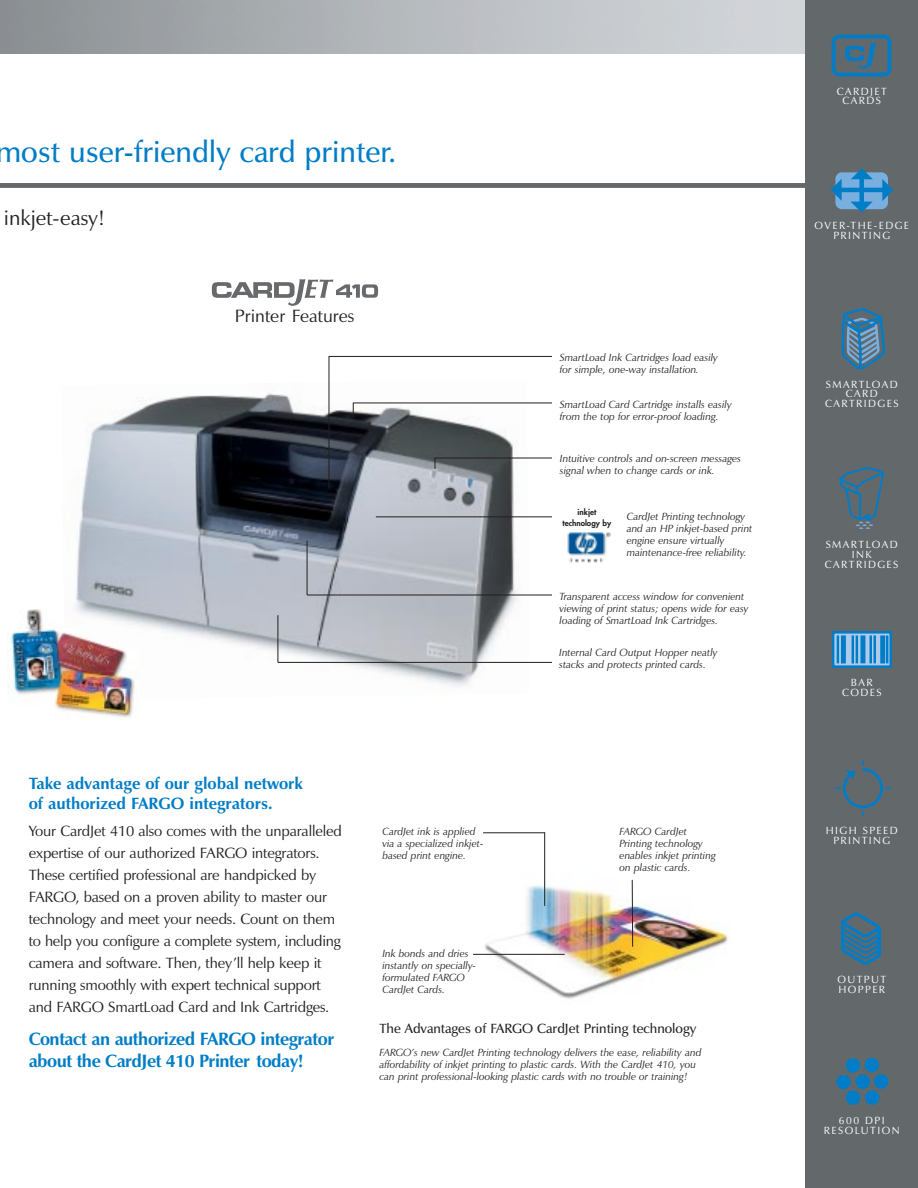
<style>
.page{position:relative;width:918px;height:1188px;background:#fff}
.page>*{position:absolute;margin:0;border:0;box-sizing:border-box;transform-origin:0 0}
.t1{font:600 30px "Zapf Humanist 601 BT";color:#007dc6}
.t2{font:21px "Zapf Humanist 601 BT";color:#231f1f}
.t3{font:700 18px/22px "Zapf Humanist 601 BT";letter-spacing:-.03em;color:#007dc6}
.t4{font:18px "Zapf Humanist 601 BT";color:#231f1f}
.t5{font:700 16.5px/19.5px "Zapf Humanist 601 BT";color:#007dc6}
.t6{font:15px/22px "Zapf Humanist 601 BT";letter-spacing:-.01em;color:#231f1f}
.t7{font:600 13.5px "Zapf Humanist 601 BT";color:#231f1f}
.t8{font:italic 10.5px/12px "Zapf Humanist 601 BT";color:#231f1f}
.t9{font:10.5px/9.9px "Zapf Humanist 601 BT";letter-spacing:.135em;color:#fff;text-align:center}
.t10{font:800 7.95px/10.6px "Futura";color:#231f1f;text-align:center}
</style>
<div class="page">
<img style="left:75px;top:381px;width:453px;height:306px">
<div style="left:0;top:183px;width:805px;height:5px;background:#63686b"></div>
<div style="left:805px;top:0;width:113px;height:1188px;background:#63686b"></div>
<svg style="left:832px;top:631px;width:60px;height:37px"></svg>
<hr style="left:837px;top:635px;width:2px;height:28px;background:#007dc6">
<div style="left:841px;top:635px;width:5px;height:28px;background:#007dc6"></div>
<hr style="left:852px;top:635px;width:2px;height:28px;background:#007dc6">
<hr style="left:856px;top:635px;width:2px;height:28px;background:#007dc6">
<div style="left:860px;top:635px;width:5px;height:28px;background:#007dc6"></div>
<hr style="left:870px;top:635px;width:2px;height:28px;background:#007dc6">
<hr style="left:874px;top:635px;width:2px;height:28px;background:#007dc6">
<div style="left:880px;top:635px;width:5px;height:28px;background:#007dc6"></div>
<hr style="left:886px;top:635px;width:2px;height:28px;background:#007dc6">
<svg style="left:835px;top:760px;width:56px;height:56px"></svg>
<svg style="left:841px;top:912px;width:40px;height:53px"></svg>
<div style="left:855px;top:1074px;width:15px;height:15px;background:#007dc6;border-radius:50%"></div>
<div style="left:846px;top:1058px;width:14px;height:15px;background:#007dc6;border-radius:50%"></div>
<div style="left:865px;top:1058px;width:14px;height:14px;background:#007dc6;border-radius:50%"></div>
<div style="left:874px;top:1074px;width:14px;height:15px;background:#007dc6;border-radius:50%"></div>
<div style="left:865px;top:1090px;width:14px;height:15px;background:#007dc6;border-radius:50%"></div>
<div style="left:846px;top:1090px;width:14px;height:15px;background:#007dc6;border-radius:50%"></div>
<div style="left:836px;top:1075px;width:15px;height:14px;background:#007dc6;border-radius:50%"></div>
<div style="left:832px;top:35px;width:59px;height:41px;border:4px solid #007dc6;border-radius:6px"></div>
<svg style="left:845px;top:43px;width:31px;height:26px"></svg>
<svg style="left:839px;top:467px;width:45px;height:62px"></svg>
<svg style="left:841px;top:308px;width:45px;height:62px"></svg>
<svg style="left:831px;top:168px;width:62px;height:45px"></svg>
<hr style="left:278px;top:662px;width:274px;height:1px;background:#231f1f">
<hr style="left:278px;top:615px;width:1px;height:47px;background:#231f1f">
<hr style="left:435px;top:458px;width:117px;height:1px;background:#231f1f">
<hr style="left:376px;top:517px;width:176px;height:1px;background:#231f1f">
<hr style="left:307px;top:595px;width:245px;height:1px;background:#231f1f">
<hr style="left:307px;top:541px;width:1px;height:54px;background:#231f1f">
<hr style="left:353px;top:403px;width:199px;height:1px;background:#231f1f">
<svg style="left:353px;top:403px;width:1px;height:15px"></svg>
<hr style="left:329px;top:356px;width:223px;height:1px;background:#231f1f">
<hr style="left:329px;top:356px;width:1px;height:133px;background:#231f1f">
<img style="left:475px;top:875px;width:253px;height:124px">
<hr style="left:632px;top:880px;width:1px;height:67px;background:#231f1f">
<hr style="left:483px;top:832px;width:62px;height:1px;background:#231f1f">
<hr style="left:544px;top:832px;width:1px;height:74px;background:#231f1f">
<svg style="left:29px;top:605px;width:112px;height:82px"></svg>
<img style="left:7px;top:610px;width:131px;height:108px">
<img style="left:567px;top:532px;width:43px;height:31px">
<hr style="left:473px;top:954px;width:92px;height:1px;background:#231f1f">
<svg style="left:212px;top:279px;width:166px;height:27px"></svg>
<h1 class="t1" style="left:-4px;top:140px;width:402px">most user-friendly card printer.</h1>
<h2 class="t2" style="left:4px;top:210px;width:103px">inkjet-easy!</h2>
<h3 class="t4" style="left:235px;top:309px;width:121px">Printer Features</h3>
<p class="t8" style="left:560px;top:353px;width:160px">SmartLoad Ink Cartridges load easily for simple, one-way installation.</p>
<p class="t8" style="left:560px;top:400px;width:173px">SmartLoad Card Cartridge installs easily from the top for error-proof loading.</p>
<p class="t8" style="left:560px;top:454px;width:183px">Intuitive controls and on-screen messages signal when to change cards or ink.</p>
<p class="t10" style="left:563px;top:507px;width:50px">inkjet technology by</p>
<p class="t8" style="left:627px;top:512px;width:127px">CardJet Printing technology and an HP inkjet-based print engine ensure virtually maintenance-free reliability.</p>
<p class="t8" style="left:560px;top:592px;width:191px">Transparent access window for convenient viewing of print status; opens wide for easy loading of SmartLoad Ink Cartridges.</p>
<p class="t8" style="left:559px;top:649px;width:160px">Internal Card Output Hopper neatly stacks and protects printed cards.</p>
<h3 class="t5" style="left:29px;top:776px;width:276px">Take advantage of our global network of authorized FARGO integrators.</h3>
<p class="t6" style="left:29px;top:821px;width:315px">Your CardJet 410 also comes with the unparalleled expertise of our authorized FARGO integrators.<br>These certified professional are handpicked by FARGO, based on a proven ability to master our technology and meet your needs. Count on them to help you configure a complete system, including camera and software. Then, they’ll help keep it running smoothly with expert technical support and FARGO SmartLoad Card and Ink Cartridges.</p>
<h3 class="t3" style="left:29px;top:1030px;width:307px">Contact an authorized FARGO integrator about the CardJet 410 Printer today!</h3>
<p class="t8" style="left:382px;top:827px;width:103px">CardJet ink is applied via a specialized inkjet&shy;based print engine.</p>
<p class="t8" style="left:382px;top:949px;width:95px">Ink bonds and dries instantly on specially&shy;formulated FARGO<br>CardJet Cards.</p>
<p class="t8" style="left:620px;top:827px;width:98px">FARGO CardJet<br>Printing technology enables inkjet printing on plastic cards.</p>
<p class="t7" style="left:379px;top:1023px;width:318px">The Advantages of FARGO CardJet Printing technology</p>
<p class="t8" style="left:379px;top:1048px;width:324px">FARGO’s new CardJet Printing technology delivers the ease, reliability and affordability of inkjet printing to plastic cards. With the CardJet 410, you can print professional-looking plastic cards with no trouble or training!</p>
<p class="t9" style="left:837px;top:87px;width:52px">CARDJET<br>CARDS</p>
<p class="t9" style="left:815px;top:222px;width:96px">OVER-THE-EDGE<br>PRINTING</p>
<p class="t9" style="left:825px;top:380px;width:75px">SMARTLOAD<br>CARD<br>CARTRIDGES</p>
<p class="t9" style="left:825px;top:540px;width:75px">SMARTLOAD<br>INK<br>CARTRIDGES</p>
<p class="t9" style="left:842px;top:678px;width:41px">BAR<br>CODES</p>
<p class="t9" style="left:826px;top:826px;width:73px">HIGH SPEED<br>PRINTING</p>
<p class="t9" style="left:837px;top:976px;width:50px;text-align:left">OUTPUT<br>HOPPER</p>
<p class="t9" style="left:824px;top:1116px;width:77px">600 DPI<br>RESOLUTION</p>
</div>
